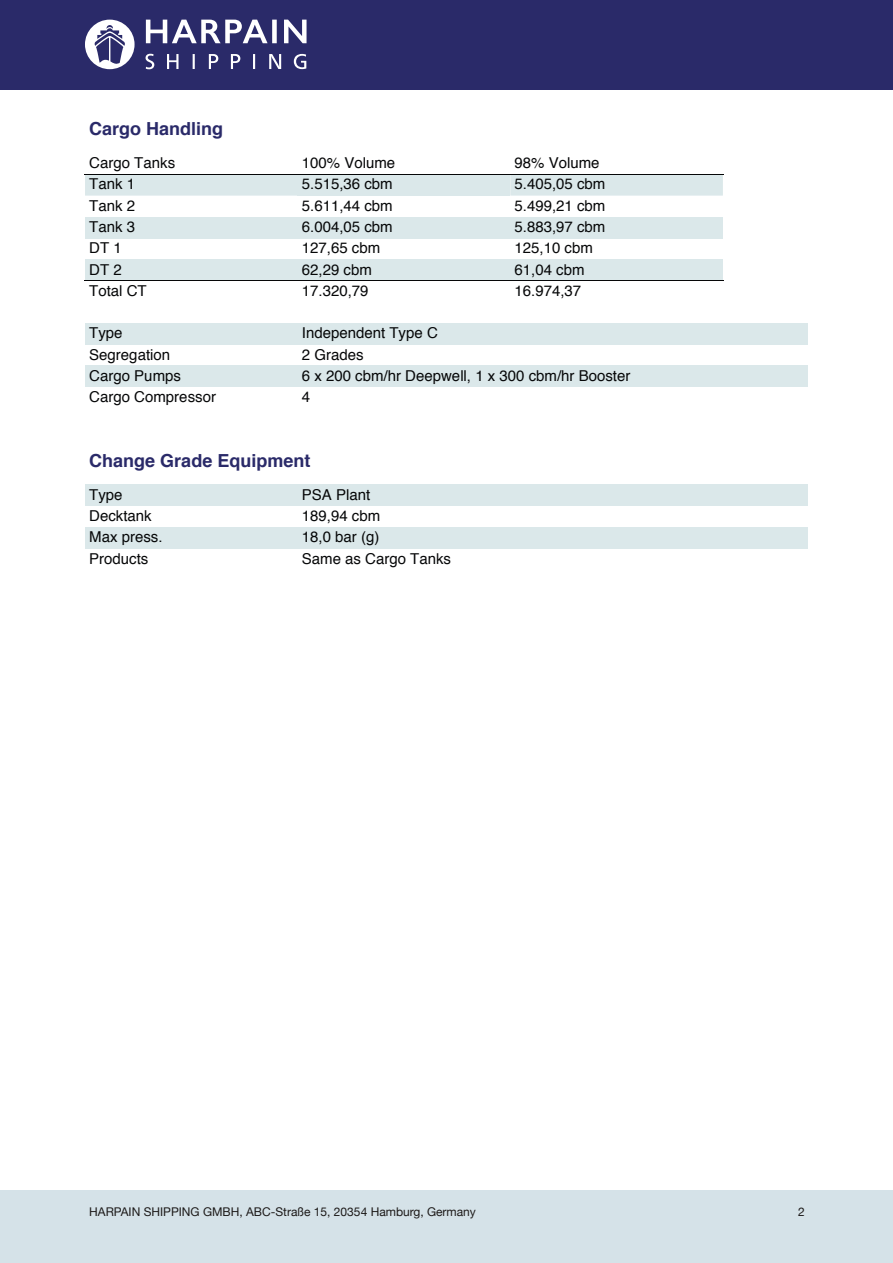
<style>
.page{position:relative;width:893px;height:1263px;background:#fff}
.page>*{position:absolute;margin:0;border:0;box-sizing:border-box;transform-origin:0 0}
.t1{font:700 18px "Helvetica";color:#2a2a69}
.t2{font:15px "Helvetica";color:#060708}
.t3{font:12px "Helvetica Neue";color:#1c1918}
</style>
<div class="page">
<div style="left:85px;top:175px;width:213px;height:21px;background:#dbe8ea"></div>
<hr style="left:85px;top:174px;width:213px;height:1px;background:#060708">
<div style="left:298px;top:175px;width:212px;height:21px;background:#dbe8ea"></div>
<hr style="left:297px;top:174px;width:214px;height:1px;background:#060708">
<div style="left:510px;top:175px;width:213px;height:21px;background:#dbe8ea"></div>
<hr style="left:510px;top:174px;width:213px;height:1px;background:#060708">
<div style="left:85px;top:217px;width:213px;height:21px;background:#dbe8ea"></div>
<div style="left:298px;top:217px;width:212px;height:21px;background:#dbe8ea"></div>
<div style="left:510px;top:217px;width:213px;height:21px;background:#dbe8ea"></div>
<div style="left:85px;top:259px;width:213px;height:22px;background:#dbe8ea"></div>
<div style="left:298px;top:259px;width:212px;height:22px;background:#dbe8ea"></div>
<div style="left:510px;top:259px;width:213px;height:22px;background:#dbe8ea"></div>
<hr style="left:85px;top:280px;width:213px;height:1px;background:#060708">
<hr style="left:297px;top:280px;width:214px;height:1px;background:#060708">
<hr style="left:510px;top:280px;width:213px;height:1px;background:#060708">
<div style="left:85px;top:323px;width:213px;height:21px;background:#dbe8ea"></div>
<div style="left:298px;top:323px;width:510px;height:21px;background:#dbe8ea"></div>
<div style="left:85px;top:366px;width:213px;height:21px;background:#dbe8ea"></div>
<div style="left:298px;top:366px;width:510px;height:21px;background:#dbe8ea"></div>
<div style="left:85px;top:485px;width:213px;height:21px;background:#dbe8ea"></div>
<div style="left:298px;top:485px;width:510px;height:21px;background:#dbe8ea"></div>
<div style="left:85px;top:527px;width:213px;height:22px;background:#dbe8ea"></div>
<div style="left:298px;top:527px;width:510px;height:22px;background:#dbe8ea"></div>
<div style="left:0;top:0;width:893px;height:90px;background:#2a2a69"></div>
<svg style="left:146px;top:20px;width:161px;height:23px"></svg>
<div style="left:85px;top:20px;width:50px;height:49px;background:#fff;border-radius:50%"></div>
<svg style="left:94px;top:25px;width:31px;height:39px"></svg>
<svg style="left:146px;top:54px;width:160px;height:15px"></svg>
<div style="left:0;top:1191px;width:893px;height:72px;background:#d5e2e8"></div>
<p class="t1" style="left:89px;top:114px;width:136px">Cargo Handling</p>
<p class="t2" style="left:89px;top:151px;width:87px">Cargo Tanks</p>
<p class="t2" style="left:302px;top:151px;width:95px">100% Volume</p>
<p class="t2" style="left:514px;top:151px;width:87px">98% Volume</p>
<p class="t2" style="left:89px;top:173px;width:47px">Tank 1</p>
<p class="t2" style="left:302px;top:173px;width:92px">5.515,36 cbm</p>
<p class="t2" style="left:514px;top:173px;width:92px">5.405,05 cbm</p>
<p class="t2" style="left:89px;top:194px;width:47px">Tank 2</p>
<p class="t2" style="left:302px;top:194px;width:92px">5.611,44 cbm</p>
<p class="t2" style="left:514px;top:194px;width:92px">5.499,21 cbm</p>
<p class="t2" style="left:89px;top:215px;width:47px">Tank 3</p>
<p class="t2" style="left:302px;top:215px;width:92px">6.004,05 cbm</p>
<p class="t2" style="left:514px;top:215px;width:92px">5.883,97 cbm</p>
<p class="t2" style="left:89px;top:236px;width:34px">DT 1</p>
<p class="t2" style="left:302px;top:236px;width:80px">127,65 cbm</p>
<p class="t2" style="left:514px;top:236px;width:80px">125,10 cbm</p>
<p class="t2" style="left:89px;top:258px;width:34px">DT 2</p>
<p class="t2" style="left:302px;top:258px;width:72px">62,29 cbm</p>
<p class="t2" style="left:514px;top:258px;width:72px">61,04 cbm</p>
<p class="t2" style="left:89px;top:279px;width:59px">Total CT</p>
<p class="t2" style="left:302px;top:279px;width:68px">17.320,79</p>
<p class="t2" style="left:514px;top:279px;width:68px">16.974,37</p>
<p class="t2" style="left:89px;top:321px;width:35px">Type</p>
<p class="t2" style="left:302px;top:321px;width:137px">Independent Type C</p>
<p class="t2" style="left:89px;top:343px;width:82px">Segregation</p>
<p class="t2" style="left:302px;top:343px;width:63px">2 Grades</p>
<p class="t2" style="left:89px;top:364px;width:93px">Cargo Pumps</p>
<p class="t2" style="left:302px;top:364px;width:330px">6 x 200 cbm/hr Deepwell, 1 x 300 cbm/hr Booster</p>
<p class="t2" style="left:89px;top:385px;width:128px">Cargo Compressor</p>
<p class="t2" style="left:302px;top:385px;width:10px">4</p>
<p class="t1" style="left:89px;top:446px;width:223px">Change Grade Equipment</p>
<p class="t2" style="left:89px;top:483px;width:35px">Type</p>
<p class="t2" style="left:302px;top:483px;width:70px">PSA Plant</p>
<p class="t2" style="left:89px;top:504px;width:64px">Decktank</p>
<p class="t2" style="left:302px;top:504px;width:80px">189,94 cbm</p>
<p class="t2" style="left:89px;top:526px;width:75px">Max press.</p>
<p class="t2" style="left:302px;top:526px;width:79px">18,0 bar (g)</p>
<p class="t2" style="left:89px;top:547px;width:61px">Products</p>
<p class="t2" style="left:302px;top:547px;width:151px">Same as Cargo Tanks</p>
<p class="t3" style="left:89px;top:1203px;width:388px">HARPAIN SHIPPING GMBH, ABC-Straße 15, 20354 Hamburg, Germany</p>
<p class="t3" style="left:798px;top:1203px;width:8px">2</p>
</div>
